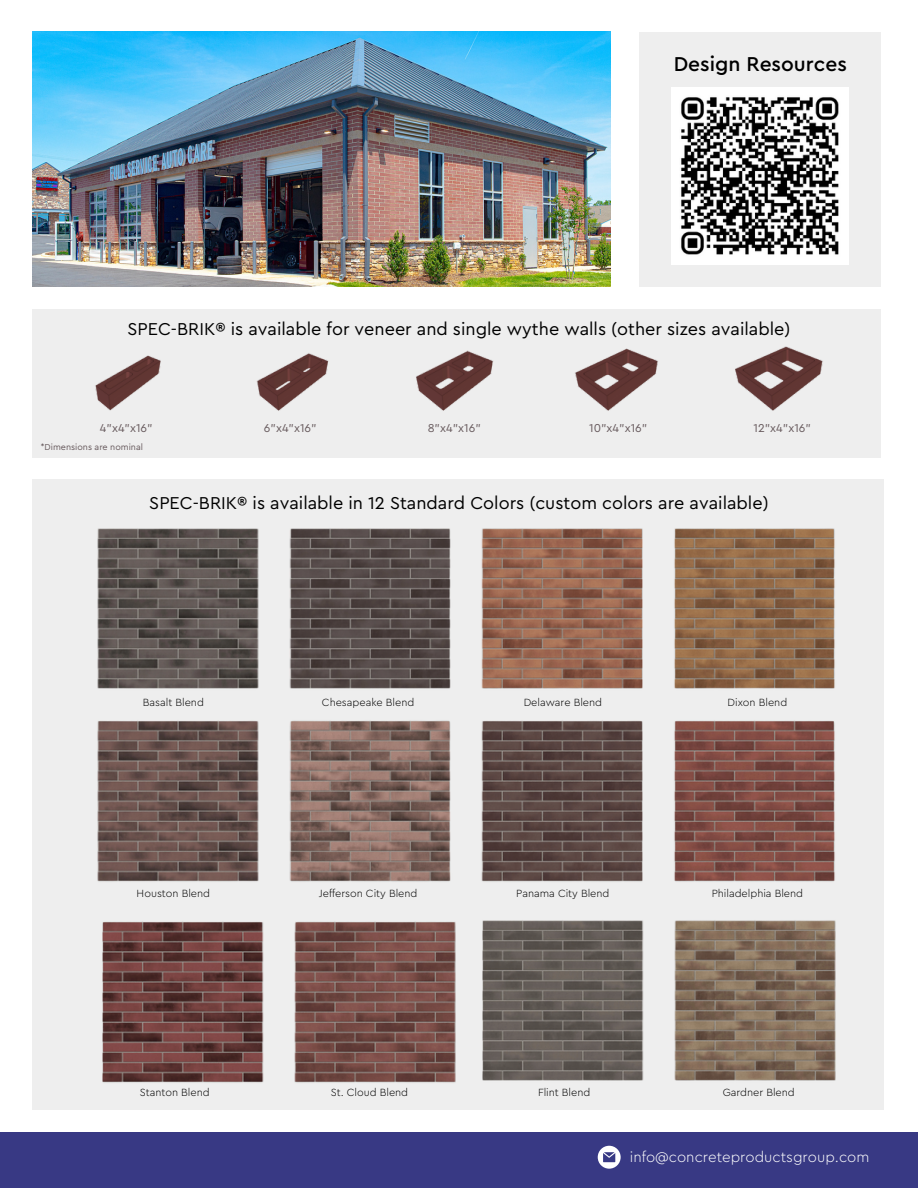
<style>
.page{position:relative;width:918px;height:1188px;background:#fff}
.page>*{position:absolute;margin:0;border:0;box-sizing:border-box;transform-origin:0 0}
.t1{font:500 21px "Cera Pro";color:#000}
.t2{font:18px "Cera Pro";color:#000}
.t3{font:300 15px "Cera Pro";color:#fff}
.t4{font:12px "Cera Pro";color:#675a5d}
.t5{font:300 10.95px "Cera Pro";color:#000}
.t6{font:9px "Cera Pro";color:#675a5d}
</style>
<div class="page">
<div style="left:32px;top:480px;width:852px;height:630px;background:#eee"></div>
<img style="left:97px;top:528px;width:738px;height:354px">
<img style="left:482px;top:920px;width:354px;height:161px">
<img style="left:102px;top:921px;width:354px;height:162px">
<img style="left:32px;top:32px;width:578px;height:254px">
<div style="left:32px;top:309px;width:849px;height:148px;background:#eee"></div>
<img style="left:95px;top:346px;width:728px;height:65px">
<div style="left:640px;top:32px;width:241px;height:254px;background:#eee"></div>
<div style="left:0;top:1132px;width:918px;height:56px;background:#383984"></div>
<svg style="left:598px;top:1146px;width:22px;height:22px"></svg>
<img style="left:671px;top:87px;width:178px;height:178px">
<h2 class="t1" style="left:674px;top:54px;width:175px">Design Resources</h2>
<h5 class="t2" style="left:127px;top:320px;width:665px">SPEC-BRIK® is available for veneer and single wythe walls (other sizes available)</h5>
<h5 class="t4" style="left:100px;top:423px;width:54px">4"x4"x16"</h5>
<h5 class="t4" style="left:264px;top:423px;width:54px">6"x4"x16"</h5>
<p class="t4" style="left:428px;top:423px;width:55px">8"x4"x16"</p>
<h3 class="t4" style="left:589px;top:423px;width:60px">10"x4"x16"</h3>
<p class="t4" style="left:753px;top:423px;width:59px">12"x4"x16"</p>
<h3 class="t6" style="left:41px;top:442px;width:104px">*Dimensions are nominal</h3>
<h5 class="t2" style="left:149px;top:495px;width:621px">SPEC-BRIK® is available in 12 Standard Colors (custom colors are available)</h5>
<p class="t5" style="left:143px;top:697px;width:63px">Basalt Blend</p>
<h1 class="t5" style="left:322px;top:697px;width:94px">Chesapeake Blend</h1>
<p class="t5" style="left:524px;top:697px;width:80px">Delaware Blend</p>
<p class="t5" style="left:728px;top:697px;width:61px">Dixon Blend</p>
<p class="t5" style="left:137px;top:888px;width:75px">Houston Blend</p>
<p class="t5" style="left:319px;top:888px;width:100px">Jefferson City Blend</p>
<p class="t5" style="left:516px;top:888px;width:95px">Panama City Blend</p>
<p class="t5" style="left:712px;top:888px;width:93px">Philadelphia Blend</p>
<p class="t5" style="left:140px;top:1087px;width:71px">Stanton Blend</p>
<p class="t5" style="left:331px;top:1087px;width:79px">St. Cloud Blend</p>
<p class="t5" style="left:538px;top:1087px;width:54px">Flint Blend</p>
<p class="t5" style="left:723px;top:1087px;width:74px">Gardner Blend</p>
<h2 class="t3" style="left:630px;top:1150px;width:241px">info@concreteproductsgroup.com</h2>
</div>
